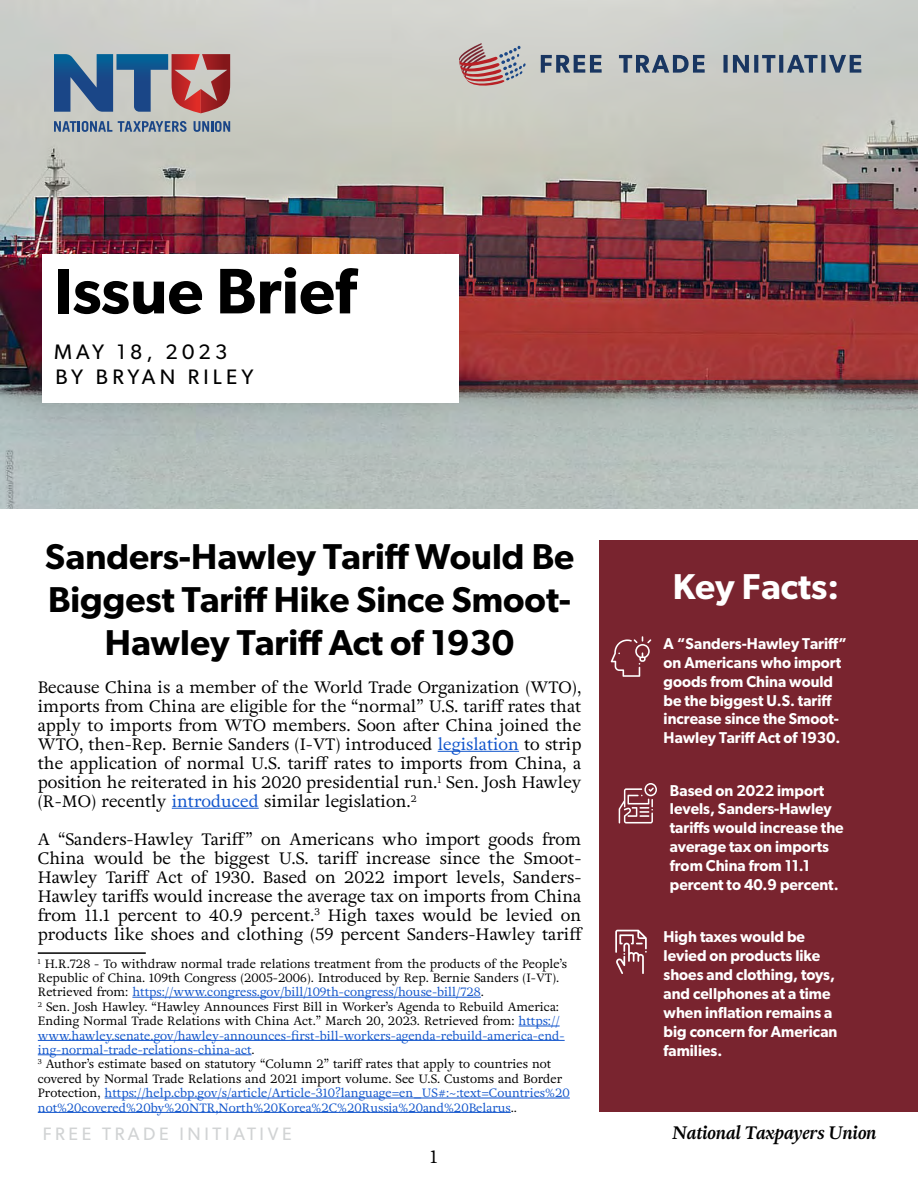
<style>
.page{position:relative;width:918px;height:1188px;background:#fff}
.page>*{position:absolute;margin:0;border:0;box-sizing:border-box;transform-origin:0 0}
.t1{font:600 64.5px "Gibson";color:#000}
.t2{font:600 36px/43.2px "Gibson";color:#000;text-align:center}
.t3{font:600 36px "Gibson";color:#fff}
.t4{font:21px "Gibson";letter-spacing:.2em;color:#000}
.t5{font:italic 700 18px "Adriane Text";color:#000}
.t6{font:18px "Gibson";letter-spacing:.2em;color:#d1d3d4}
.t7{font:18px "Adriane Text";color:#000}
.t8{font:16.5px/18.9px "Adriane Text";color:#000;text-align:justify}
.t9{font:600 15.75px/18.9px "Gibson";color:#fff;scale:.96 1}
.t10{font:12px/14.4px "Adriane Text";color:#000}
.s1{color:#15c}
</style>
<div class="page">
<img style="left:0;top:0;width:918px;height:508px">
<div style="left:43px;top:254px;width:416px;height:149px;background:#fff"></div>
<svg style="left:458px;top:43px;width:68px;height:47px;background:#bb9fa0"></svg>
<svg style="left:541px;top:55px;width:320px;height:18px;background:#7f8c9b"></svg>
<div style="left:599px;top:540px;width:319px;height:572px;background:#79242f"></div>
<svg style="left:615px;top:930px;width:32px;height:44px"></svg>
<svg style="left:619px;top:783px;width:38px;height:40px"></svg>
<svg style="left:611px;top:636px;width:40px;height:41px"></svg>
<svg style="left:54px;top:121px;width:58px;height:11px"></svg>
<svg style="left:118px;top:121px;width:69px;height:11px"></svg>
<svg style="left:194px;top:121px;width:36px;height:11px"></svg>
<svg style="left:54px;top:54px;width:176px;height:59px;background:#7c758b"></svg>
<hr style="left:438px;top:751px;width:81px;height:1px;background:#15c">
<hr style="left:172px;top:808px;width:87px;height:1px;background:#15c">
<hr style="left:38px;top:952px;width:108px;height:2px;background:#000">
<hr style="left:132px;top:997px;width:349px;height:1px;background:#15c">
<hr style="left:519px;top:1026px;width:41px;height:1px;background:#15c">
<hr style="left:38px;top:1040px;width:527px;height:1px;background:#15c">
<hr style="left:38px;top:1054px;width:214px;height:1px;background:#15c">
<hr style="left:105px;top:1098px;width:465px;height:1px;background:#15c">
<hr style="left:38px;top:1112px;width:473px;height:1px;background:#15c">
<h1 class="t1" style="left:54px;top:253px;width:303px">Issue Brief</h1>
<h3 class="t4" style="left:54px;top:340px;width:175px">MAY 18, 2023</h3>
<h3 class="t4" style="left:56px;top:364px;width:199px">BY BRYAN RILEY</h3>
<h2 class="t2" style="left:45px;top:534px;width:531px">Sanders-Hawley Tariff Would Be<br>Biggest Tariff Hike Since Smoot-<br>Hawley Tariff Act of 1930</h2>
<p class="t8" style="left:38px;top:678px;width:545px">Because China is a member of the World Trade Organization (WTO), imports from China are eligible for the “normal” U.S. tariff rates that apply to imports from WTO members. Soon after China joined the WTO, then-Rep. Bernie Sanders (I-VT) introduced <span class="s1">legislation</span> to strip the application of normal U.S. tariff rates to imports from China, a position he reiterated in his 2020 presidential run.<sup>1</sup> Sen. Josh Hawley (R-MO) recently <span class="s1">introduced</span> similar legislation.<sup>2</sup></p>
<p class="t8" style="left:38px;top:830px;width:547px">A “Sanders-Hawley Tariff” on Americans who import goods from China would be the biggest U.S. tariff increase since the Smoot-Hawley Tariff Act of 1930. Based on 2022 import levels, Sanders-Hawley tariffs would increase the average tax on imports from China from 11.1 percent to 40.9 percent.<sup>3</sup> High taxes would be levied on products like shoes and clothing (59 percent Sanders-Hawley tariff</p>
<p class="t10" style="left:38px;top:956px;width:534px"><sup>1</sup> H.R.728 - To withdraw normal trade relations treatment from the products of the People’s Republic of China. 109th Congress (2005-2006). Introduced by Rep. Bernie Sanders (I-VT).<br>Retrieved from: <span class="s1">https://www.congress.gov/bill/109th-congress/house-bill/728</span>.<br><sup>2</sup> Sen. Josh Hawley. “Hawley Announces First Bill in Worker’s Agenda to Rebuild America:<br>Ending Normal Trade Relations with China Act.” March 20, 2023. Retrieved from: <span class="s1">https:// www.hawley.senate.gov/hawley-announces-first-bill-workers-agenda-rebuild-america-end&shy;ing-normal-trade-relations-china-act</span>.<br><sup>3</sup> Author’s estimate based on statutory “Column 2” tariff rates that apply to countries not covered by Normal Trade Relations and 2021 import volume. See U.S. Customs and Border Protection, <span class="s1">https://help.cbp.gov/s/article/Article-310?language=en_US#:~:text=Countries%20 not%20covered%20by%20NTR,North%20Korea%2C%20Russia%20and%20Belarus</span>..</p>
<h2 class="t3" style="left:673px;top:565px;width:168px">Key Facts:</h2>
<h3 class="t9" style="left:664px;top:634px;width:193px">A “Sanders-Hawley Tariff” on Americans who import goods from China would be the biggest U.S. tariff increase since the Smoot-<br>Hawley Tariff Act of 1930.</h3>
<h3 class="t9" style="left:670px;top:780px;width:183px">Based on 2022 import levels, Sanders-Hawley tariffs would increase the average tax on imports from China from 11.1 percent to 40.9 percent.</h3>
<h3 class="t9" style="left:664px;top:927px;width:183px">High taxes would be levied on products like shoes and clothing, toys, and cellphones at a time when inflation remains a big concern for American families.</h3>
<h3 class="t6" style="left:43px;top:1123px;width:250px">FREE TRADE INITIATIVE</h3>
<h3 class="t5" style="left:672px;top:1120px;width:206px">National Taxpayers Union</h3>
<h3 class="t7" style="left:430px;top:1144px;width:9px">1</h3>
</div>
